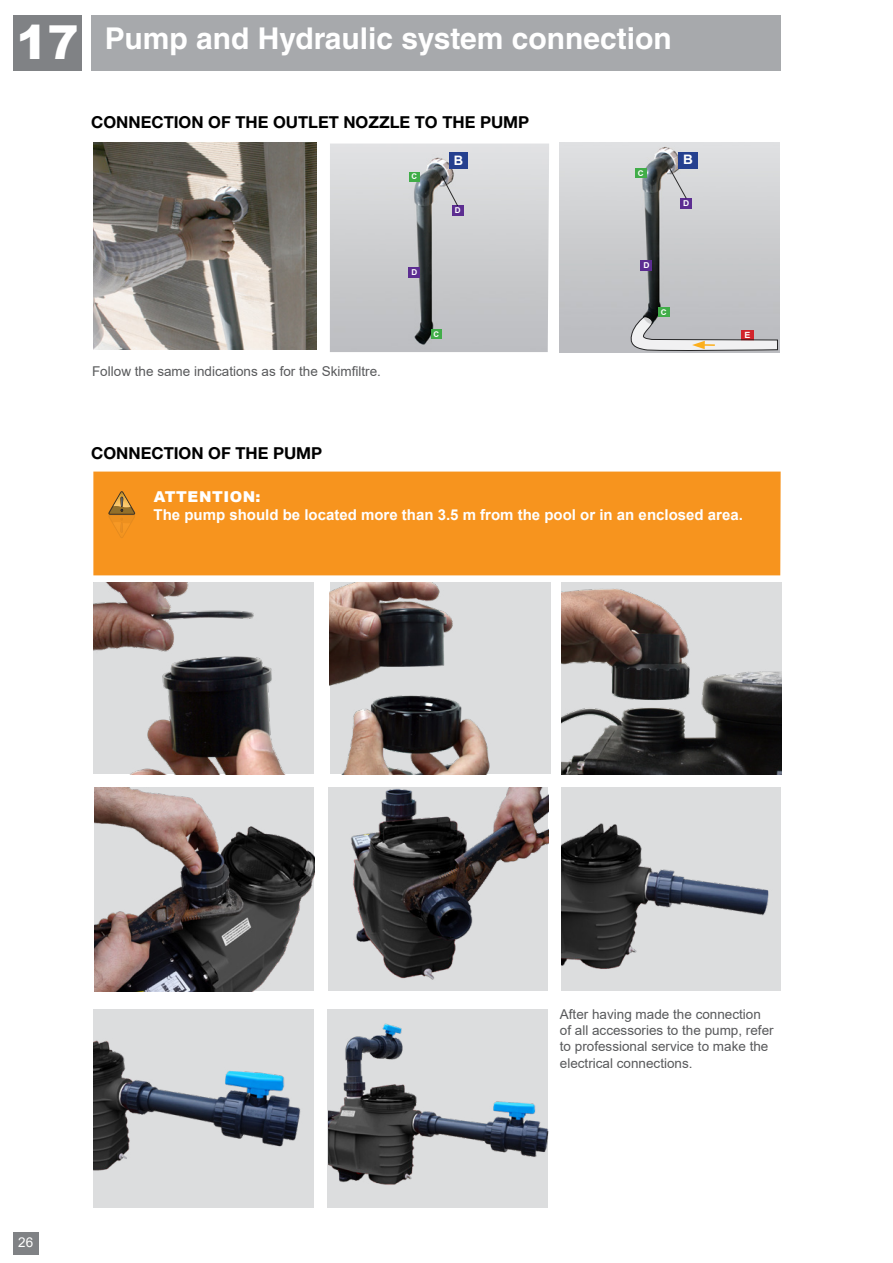
<style>
.page{position:relative;width:893px;height:1263px;background:#fff}
.page>*{position:absolute;margin:0;border:0;box-sizing:border-box;transform-origin:0 0}
.t1{font:900 46.8px "Arial";color:#fff}
.t2{font:700 30px "Helvetica LT Std";color:#fff}
.t3{font:700 16.5px "Helvetica Neue LT Std";color:#000}
.t4{font:700 15px "Arial";color:#fff}
.t5{font:900 15px "Arial";letter-spacing:.035em;color:#fff}
.t6{font:13.5px/16.2px "Arial";color:#58595b}
.t7{font:13.5px "Arial";color:#fff}
.t8{font:700 13.05px "Arial";color:#fff}
.t9{font:700 13.05px "Arial";color:#fff;scale:1.05 1}
.t10{font:700 8.55px "Arial";color:#fff;scale:1.05 1}
.t11{font:700 8.1px "Arial";color:#fff}
.t12{font:700 8.1px "Arial";color:#fff;scale:1.05 1}
.t13{font:700 7.8px "Arial";color:#fff}
.t14{font:700 7.8px "Arial";color:#fff;scale:1.05 1}
</style>
<div class="page">
<div style="left:13px;top:1232px;width:25px;height:22px;background:#808285"></div>
<div style="left:13px;top:15px;width:69px;height:56px;background:#808285"></div>
<img style="left:330px;top:144px;width:219px;height:208px">
<div style="left:409px;top:172px;width:11px;height:9px;background:#41ad49"></div>
<div style="left:431px;top:330px;width:11px;height:9px;background:#41ad49"></div>
<div style="left:409px;top:267px;width:11px;height:10px;background:#5c2d91"></div>
<div style="left:452px;top:206px;width:11px;height:10px;background:#5c2d91"></div>
<div style="left:449px;top:153px;width:18px;height:16px;background:#25408f"></div>
<svg style="left:441px;top:175px;width:17px;height:32px"></svg>
<img style="left:560px;top:142px;width:219px;height:210px">
<div style="left:635px;top:168px;width:11px;height:10px;background:#41ad49"></div>
<div style="left:658px;top:307px;width:11px;height:10px;background:#41ad49"></div>
<div style="left:640px;top:260px;width:12px;height:10px;background:#5c2d91"></div>
<div style="left:680px;top:198px;width:12px;height:10px;background:#5c2d91"></div>
<div style="left:678px;top:152px;width:20px;height:16px;background:#25408f"></div>
<svg style="left:669px;top:168px;width:18px;height:31px"></svg>
<svg style="left:628px;top:316px;width:150px;height:36px"></svg>
<div style="left:91px;top:15px;width:690px;height:56px;background:#a7a9ac"></div>
<div style="left:93px;top:472px;width:688px;height:103px;background:#f7941e"></div>
<svg style="left:108px;top:491px;width:28px;height:47px"></svg>
<img style="left:95px;top:787px;width:219px;height:204px">
<img style="left:328px;top:788px;width:221px;height:203px">
<img style="left:561px;top:788px;width:220px;height:203px">
<img style="left:93px;top:1009px;width:221px;height:198px">
<img style="left:328px;top:1009px;width:221px;height:199px">
<img style="left:330px;top:583px;width:219px;height:191px">
<img style="left:561px;top:583px;width:221px;height:191px">
<img style="left:93px;top:583px;width:221px;height:191px">
<img style="left:93px;top:142px;width:224px;height:207px">
<h1 class="t1" style="left:16px;top:9px;width:64px">17</h1>
<h2 class="t2" style="left:105px;top:21px;width:568px">Pump and Hydraulic system connection</h2>
<p class="t3" style="left:91px;top:112px;width:439px">CONNECTION OF THE OUTLET NOZZLE TO THE PUMP</p>
<p class="t6" style="left:92px;top:363px;width:290px">Follow the same indications as for the Skimfiltre.</p>
<p class="t13" style="left:411px;top:171px;width:7px">C</p>
<p class="t11" style="left:411px;top:266px;width:7px">D</p>
<p class="t8" style="left:454px;top:151px;width:11px">B</p>
<p class="t11" style="left:455px;top:205px;width:7px">D</p>
<p class="t13" style="left:434px;top:329px;width:7px">C</p>
<p class="t14" style="left:638px;top:167px;width:7px">C</p>
<p class="t9" style="left:683px;top:151px;width:11px">B</p>
<p class="t12" style="left:683px;top:197px;width:7px">D</p>
<p class="t12" style="left:643px;top:259px;width:7px">D</p>
<p class="t14" style="left:661px;top:306px;width:7px">C</p>
<p class="t10" style="left:744px;top:329px;width:7px">E</p>
<p class="t3" style="left:91px;top:443px;width:233px">CONNECTION OF THE PUMP</p>
<p class="t5" style="left:154px;top:486px;width:108px">ATTENTION:</p>
<p class="t4" style="left:153px;top:504px;width:591px">The pump should be located more than 3.5 m from the pool or in an enclosed area.</p>
<p class="t7" style="left:18px;top:1233px;width:17px">26</p>
<p class="t6" style="left:560px;top:1006px;width:215px">After having made the connection of all accessories to the pump, refer to professional service to make the electrical connections.</p>
</div>
